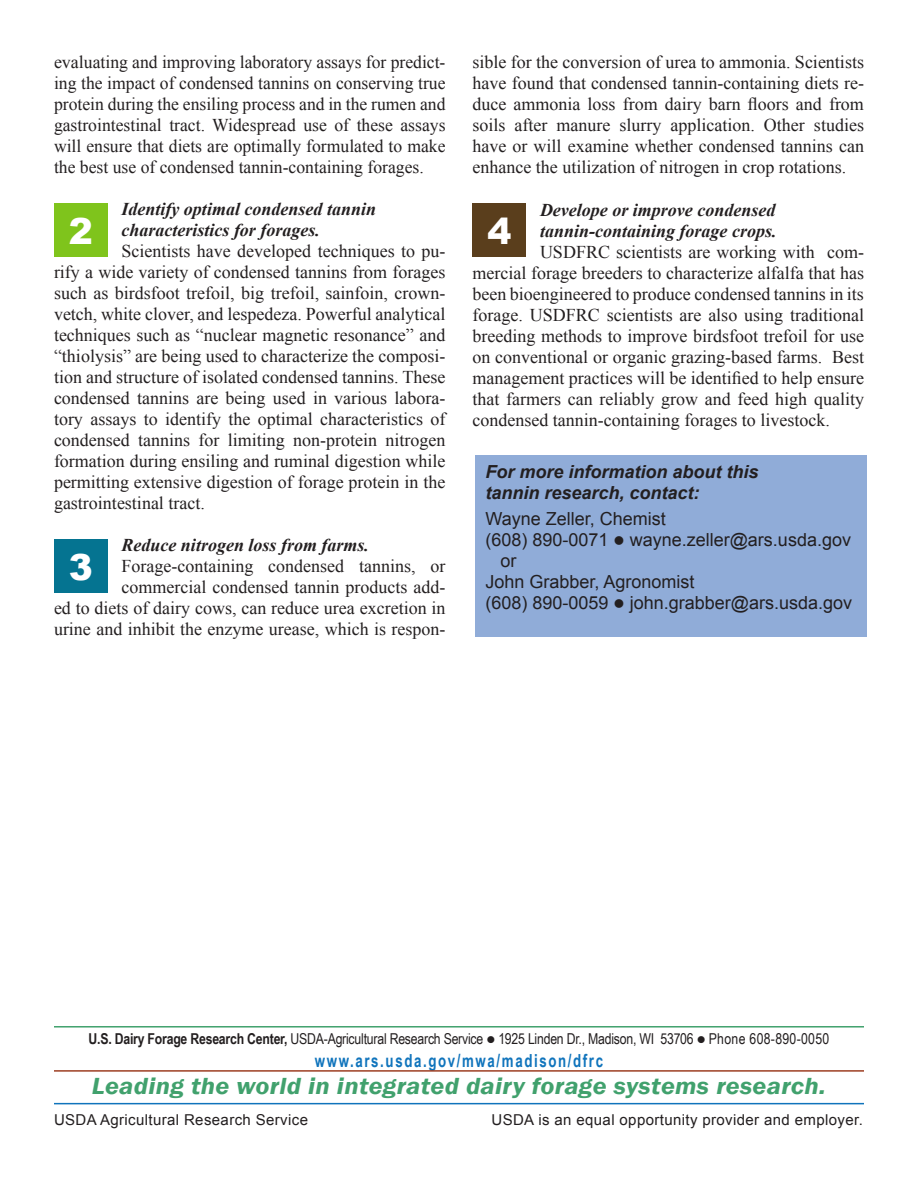
<style>
.page{position:relative;width:918px;height:1188px;background:#fff}
.page>*{position:absolute;margin:0;border:0;box-sizing:border-box;transform-origin:0 0}
.t1{font:900 36px "Arial";color:#fff}
.t2{font:italic 600 24px "Franklin Gothic";letter-spacing:.01em;color:#41a16d;scale:1.1 1}
.copy{font:18px/21px "Times New Roman";color:#231f20;text-align:justify}
.copy-2{font:italic 700 18px/21px "Times New Roman";color:#231f20}
.contact_box{font:18px "Arial";color:#231f20}
.contact_box-2{font:italic 700 18px/21px "Arial";color:#231f20}
.t3{font:700 18px "Arial Narrow";letter-spacing:.1em;color:#1074bc;scale:.9 1}
.t4{font:15px "Arial Narrow";letter-spacing:-.015em;color:#231f20}
.t5{font:15px "Arial";letter-spacing:.025em;color:#231f20}
.s1{font-weight:700}
</style>
<div class="page">
<div style="left:476px;top:455px;width:391px;height:182px;background:#90acd8"></div>
<div style="left:54px;top:203px;width:54px;height:54px;background:#7fc41c"></div>
<div style="left:54px;top:539px;width:54px;height:54px;background:#057491"></div>
<div style="left:472px;top:203px;width:54px;height:54px;background:#5a3e1c"></div>
<hr style="left:54px;top:1026px;width:810px;height:2px;background:#41a16d">
<hr style="left:54px;top:1070px;width:810px;height:2px;background:#9d3e22">
<hr style="left:54px;top:1103px;width:810px;height:1px;background:#1074bc">
<p class="copy" style="left:54px;top:51px;width:393px">evaluating and improving laboratory assays for predict&shy;ing the impact of condensed tannins on conserving true protein during the ensiling process and in the rumen and gastrointestinal tract. Widespread use of these assays will ensure that diets are optimally formulated to make the best use of condensed tannin-containing forages.</p>
<p class="copy-2" style="left:122px;top:198px;width:256px">Identify optimal condensed tannin characteristics for forages.</p>
<p class="copy" style="left:54px;top:240px;width:393px;text-indent:68px">Scientists have developed techniques to pu&shy;rify a wide variety of condensed tannins from forages such as birdsfoot trefoil, big trefoil, sainfoin, crown&shy;vetch, white clover, and lespedeza. Powerful analytical techniques such as “nuclear magnetic resonance” and “thiolysis” are being used to characterize the composi&shy;tion and structure of isolated condensed tannins. These condensed tannins are being used in various labora&shy;tory assays to identify the optimal characteristics of condensed tannins for limiting non-protein nitrogen formation during ensiling and ruminal digestion while permitting extensive digestion of forage protein in the gastrointestinal tract.</p>
<p class="t1" style="left:69px;top:205px;width:26px">2</p>
<p class="copy-2" style="left:122px;top:534px;width:249px">Reduce nitrogen loss from farms.</p>
<p class="copy" style="left:54px;top:555px;width:393px;text-align:right">Forage-containing condensed tannins, or commercial condensed tannin products add-<br>ed to diets of dairy cows, can reduce urea excretion in urine and inhibit the enzyme urease, which is respon-</p>
<p class="t1" style="left:69px;top:541px;width:26px">3</p>
<p class="copy" style="left:472px;top:51px;width:393px">sible for the conversion of urea to ammonia. Scientists have found that condensed tannin-containing diets re&shy;duce ammonia loss from dairy barn floors and from soils after manure slurry application. Other studies have or will examine whether condensed tannins can enhance the utilization of nitrogen in crop rotations.</p>
<p class="copy-2" style="left:540px;top:199px;width:238px">Develope or improve condensed tannin-containing forage crops.</p>
<p class="copy" style="left:472px;top:242px;width:393px;text-indent:68px">USDFRC scientists are working with com&shy;mercial forage breeders to characterize alfalfa that has been bioengineered to produce condensed tannins in its forage. USDFRC scientists are also using traditional breeding methods to improve birdsfoot trefoil for use on conventional or organic grazing-based farms. Best management practices will be identified to help ensure that farmers can reliably grow and feed high quality condensed tannin-containing forages to livestock.</p>
<p class="t1" style="left:487px;top:205px;width:26px">4</p>
<p class="contact_box-2" style="left:485px;top:462px;width:275px">For more information about this tannin research, contact:</p>
<p class="contact_box" style="left:485px;top:507px;width:182px">Wayne Zeller, Chemist</p>
<p class="contact_box" style="left:485px;top:528px;width:367px">(608) 890-0071 ● wayne.zeller@ars.usda.gov</p>
<p class="contact_box" style="left:500px;top:549px;width:18px">or</p>
<p class="contact_box" style="left:485px;top:570px;width:211px">John Grabber, Agronomist</p>
<p class="contact_box" style="left:485px;top:591px;width:368px">(608) 890-0059 ● john.grabber@ars.usda.gov</p>
<p class="t4" style="left:89px;top:1028px;width:742px"><span class="s1">U.S. Dairy Forage Research Center,</span> USDA-Agricultural Research Service ● 1925 Linden Dr., Madison, WI 53706 ● Phone 608-890-0050</p>
<p class="t3" style="left:315px;top:1047px;width:322px">www.ars.usda.gov/mwa/madison/dfrc</p>
<p class="t2" style="left:92px;top:1070px;width:669px">Leading the world in integrated dairy forage systems research.</p>
<p class="t5" style="left:54px;top:1109px;width:256px">USDA Agricultural Research Service</p>
<p class="t5" style="left:492px;top:1109px;width:373px">USDA is an equal opportunity provider and employer.</p>
</div>
